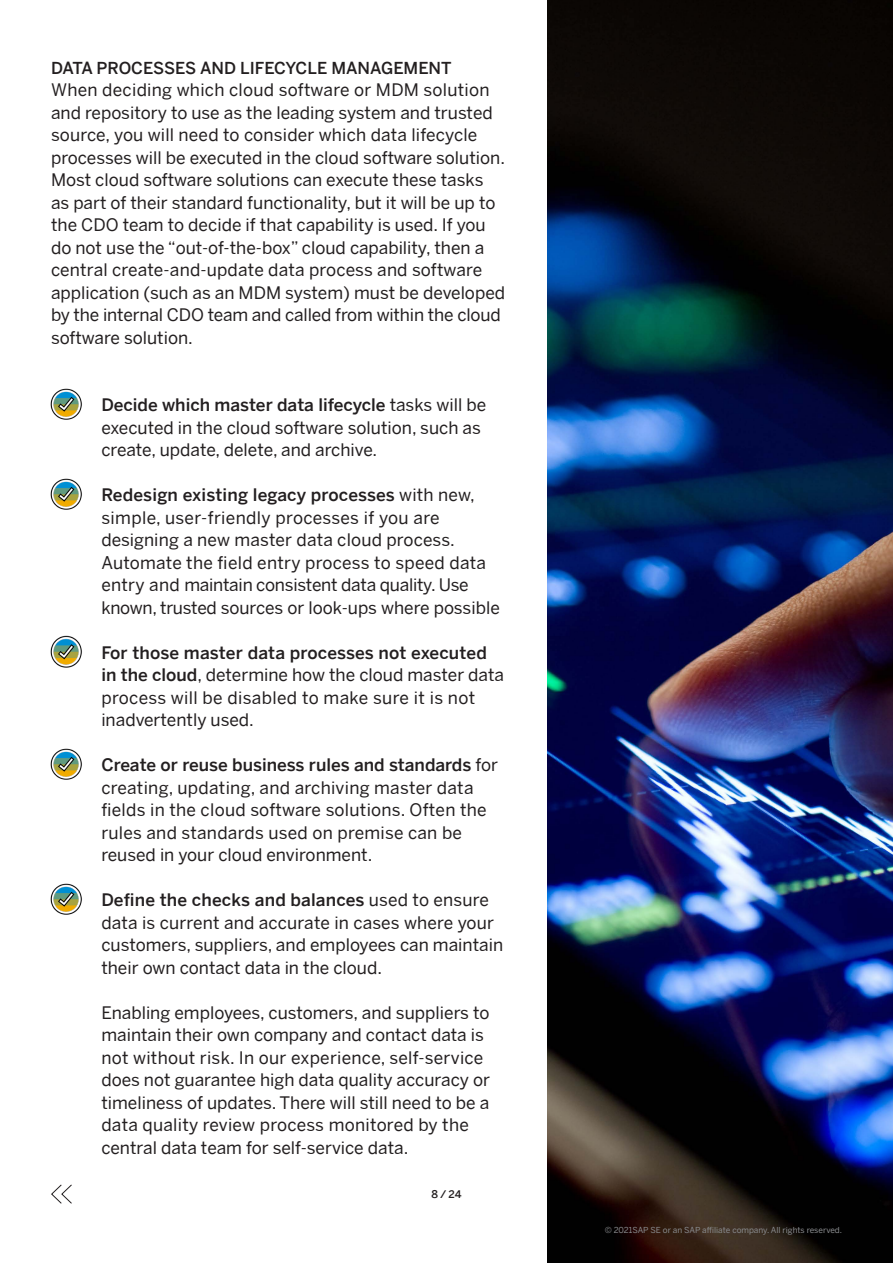
<style>
.page{position:relative;width:893px;height:1263px;background:#fff}
.page>*{position:absolute;margin:0;border:0;box-sizing:border-box;transform-origin:0 0}
.GB____10_Body_copy{font:17.25px/22.5px "Benton Sans";color:#231f20}
.GB____10_Body_copy-2{font:17.25px/22.5px "Benton Sans";letter-spacing:.02em;color:#231f20}
.GB____10_Body_copy-3{font:500 17.25px "Benton Sans";letter-spacing:.01em;color:#231f20}
.GB____04_Headline_1{font:500 16.5px "Benton Sans";color:#231f20}
.t1{font:500 10.5px "Benton Sans";color:#231f20}
.t2{font:8.25px "Benton Sans";color:#8a8c8f}
.s1{font-weight:500}
</style>
<div class="page">
<img style="left:547px;top:0;width:346px;height:1263px">
<img style="left:50px;top:388px;width:32px;height:32px">
<img style="left:50px;top:478px;width:32px;height:32px">
<img style="left:50px;top:635px;width:32px;height:33px">
<img style="left:50px;top:748px;width:32px;height:32px">
<img style="left:50px;top:883px;width:32px;height:32px">
<svg style="left:51px;top:1184px;width:21px;height:20px"></svg>
<p class="GB____04_Headline_1" style="left:51px;top:56px;width:402px">DATA PROCESSES AND LIFECYCLE MANAGEMENT</p>
<p class="GB____10_Body_copy" style="left:51px;top:78px;width:443px">When deciding which cloud software or MDM solution and repository to use as the leading system and trusted source, you will need to consider which data lifecycle</p>
<p class="GB____10_Body_copy" style="left:51px;top:145px;width:456px">processes will be executed in the cloud software solution.<br>Most cloud software solutions can execute these tasks as part of their standard functionality, but it will be up to the CDO team to decide if that capability is used. If you do not use the “out-of-the-box” cloud capability, then a central create-and-update data process and software</p>
<p class="GB____10_Body_copy" style="left:51px;top:280px;width:456px">application (such as an MDM system) must be developed by the internal CDO team and called from within the cloud software solution.</p>
<p class="GB____10_Body_copy" style="left:101px;top:393px;width:386px"><span class="s1">Decide which master data lifecycle</span> tasks will be executed in the cloud software solution, such as create, update, delete, and archive.</p>
<p class="GB____10_Body_copy-2" style="left:101px;top:483px;width:375px"><span class="s1">Redesign existing legacy processes</span> with new, simple, user-friendly processes if you are</p>
<p class="GB____10_Body_copy" style="left:101px;top:528px;width:355px">designing a new master data cloud process.</p>
<p class="GB____10_Body_copy" style="left:101px;top:550px;width:400px">Automate the field entry process to speed data entry and maintain consistent data quality. Use known, trusted sources or look-ups where possible</p>
<p class="GB____10_Body_copy-3" style="left:101px;top:640px;width:387px">For those master data processes not executed</p>
<p class="GB____10_Body_copy" style="left:101px;top:663px;width:404px"><span class="s1">in the cloud</span>, determine how the cloud master data process will be disabled to make sure it is not</p>
<p class="GB____10_Body_copy" style="left:101px;top:708px;width:154px">inadvertently used.</p>
<p class="GB____10_Body_copy" style="left:101px;top:753px;width:398px"><span class="s1">Create or reuse business rules and standards</span> for creating, updating, and archiving master data fields in the cloud software solutions. Often the rules and standards used on premise can be</p>
<p class="GB____10_Body_copy" style="left:101px;top:843px;width:273px">reused in your cloud environment.</p>
<p class="GB____10_Body_copy" style="left:101px;top:888px;width:403px"><span class="s1">Define the checks and balances</span> used to ensure data is current and accurate in cases where your customers, suppliers, and employees can maintain their own contact data in the cloud.</p>
<p class="GB____10_Body_copy" style="left:101px;top:1000px;width:390px">Enabling employees, customers, and suppliers to maintain their own company and contact data is not without risk. In our experience, self-service does not guarantee high data quality accuracy or timeliness of updates. There will still need to be a data quality review process monitored by the</p>
<p class="GB____10_Body_copy" style="left:101px;top:1135px;width:309px">central data team for self-service data.</p>
<p class="t1" style="left:431px;top:1187px;width:32px">8 / 24</p>
<p class="t2" style="left:605px;top:1224px;width:239px">© 2021SAP SE or an SAP affiliate company. All rights reserved.</p>
</div>
